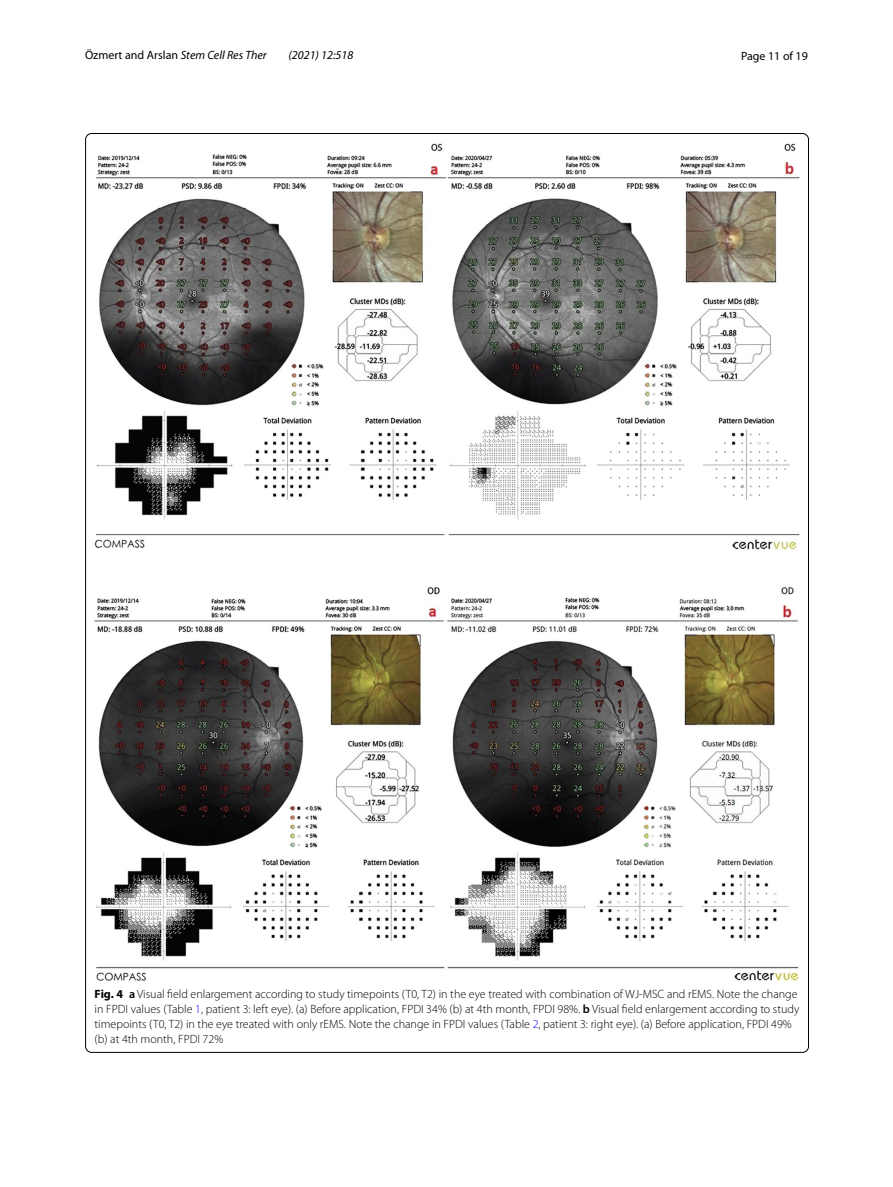
<style>
.page{position:relative;width:893px;height:1187px;background:#fff}
.page>*{position:absolute;margin:0;border:0;box-sizing:border-box;transform-origin:0 0}
.t1{font:300 12px/15px "Myriad Pro";color:#000}
.t2{font:12px "Myriad Pro";color:#000}
.t3{font:italic 12px "Myriad Pro";color:#000}
.s1{font-style:italic}
.s2{font-weight:700}
.s3{font-weight:600}
.s4{color:#00f}
</style>
<div class="page">
<img style="left:94px;top:143px;width:706px;height:839px">
<p class="t2" style="left:85px;top:48px;width:183px">Özmert and Arslan <span class="s1">Stem Cell Res Ther</span></p>
<p class="t3" style="left:289px;top:48px;width:66px">(2021) 12:518</p>
<p class="t2" style="left:741px;top:48px;width:68px">Page 11 of 19</p>
<p class="t1" style="left:95px;top:986px;width:706px"><span class="s2">Fig. 4</span> <span class="s3">a</span> Visual field enlargement according to study timepoints (T0, T2) in the eye treated with combination of WJ-MSC and rEMS. Note the change in FPDI values (Table <span class="s4">1</span>, patient 3: left eye). (a) Before application, FPDI 34% (b) at 4th month, FPDI 98%. <span class="s3">b</span> Visual field enlargement according to study timepoints (T0, T2) in the eye treated with only rEMS. Note the change in FPDI values (Table <span class="s4">2</span>, patient 3: right eye). (a) Before application, FPDI 49% (b) at 4th month, FPDI 72%</p>
</div>
